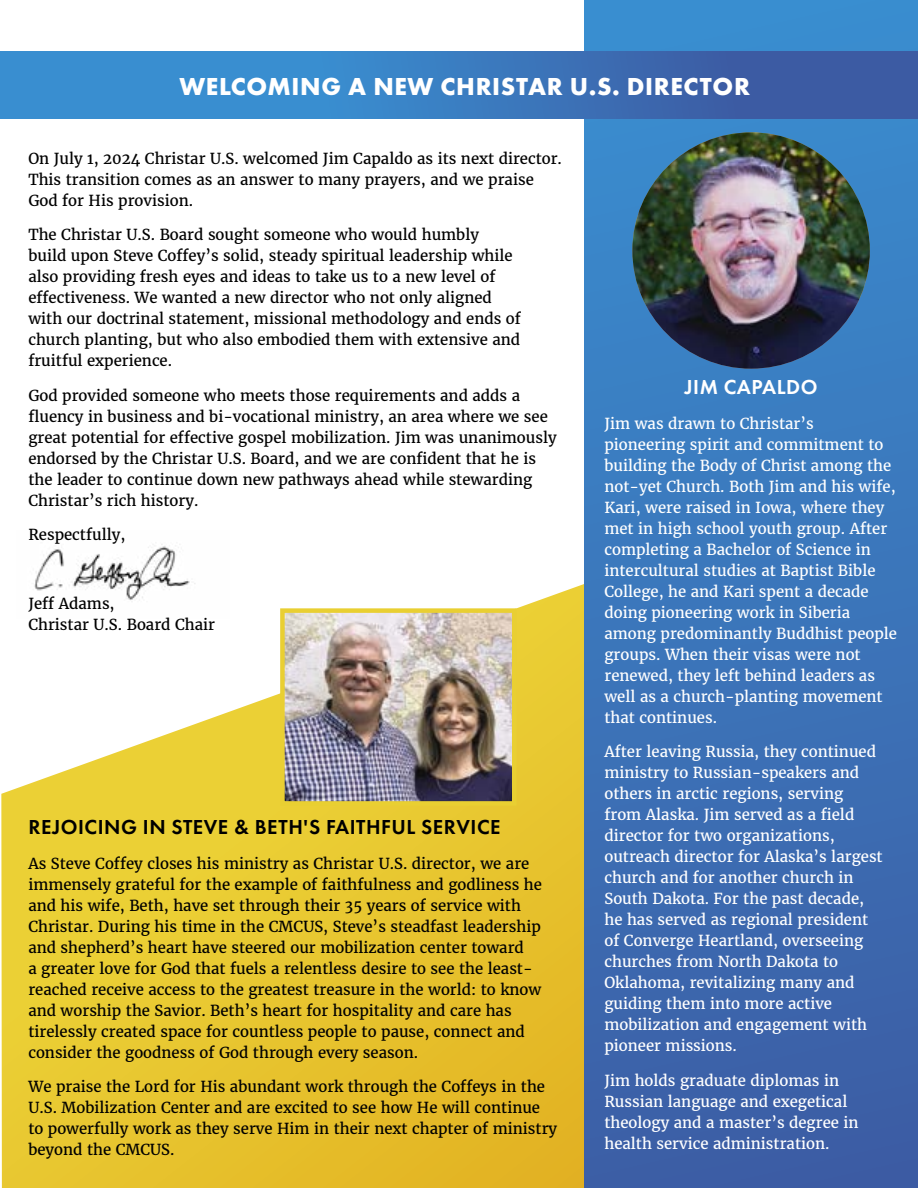
<style>
.page{position:relative;width:918px;height:1188px;background:#fff}
.page>*{position:absolute;margin:0;border:0;box-sizing:border-box;transform-origin:0 0}
.t1{font:700 25.5px "Futura PT";letter-spacing:.025em;color:#fff}
.t2{font:600 21px "Futura PT";letter-spacing:.025em;color:#000}
.t3{font:600 21px "Futura PT";letter-spacing:.025em;color:#fff}
.t4{font:15px/21px "Merriweather";color:#000}
.t5{font:15px/21px "Merriweather";color:#fff}
</style>
<div class="page">
<svg style="left:1px;top:584px;width:583px;height:604px;background:#ebce4d"></svg>
<div style="left:584px;top:0;width:334px;height:1188px;background:linear-gradient(to bottom,#398fd1,#3d5da5)"></div>
<img style="left:632px;top:132px;width:238px;height:237px">
<img style="left:278px;top:606px;width:241px;height:202px">
<img style="left:16px;top:544px;width:213px;height:75px">
<div style="left:0;top:51px;width:918px;height:67px;background:linear-gradient(to right,#389bdc,#3d569f)"></div>
<h1 class="t1" style="left:179px;top:70px;width:572px">WELCOMING A NEW CHRISTAR U.S. DIRECTOR</h1>
<p class="t4" style="left:28px;top:148px;width:535px">On July 1, 2024 Christar U.S. welcomed Jim Capaldo as its next director.<br>This transition comes as an answer to many prayers, and we praise<br>God for His provision.</p>
<p class="t4" style="left:28px;top:224px;width:494px">The Christar U.S. Board sought someone who would humbly<br>build upon Steve Coffey’s solid, steady spiritual leadership while also providing fresh eyes and ideas to take us to a new level of effectiveness. We wanted a new director who not only aligned with our doctrinal statement, missional methodology and ends of church planting, but who also embodied them with extensive and fruitful experience.</p>
<p class="t4" style="left:28px;top:385px;width:530px">God provided someone who meets those requirements and adds a fluency in business and bi-vocational ministry, an area where we see great potential for effective gospel mobilization. Jim was unanimously endorsed by the Christar U.S. Board, and we are confident that he is the leader to continue down new pathways ahead while stewarding Christar’s rich history.</p>
<p class="t4" style="left:28px;top:524px;width:99px">Respectfully,</p>
<p class="t4" style="left:28px;top:593px;width:188px">Jeff Adams,<br>Christar U.S. Board Chair</p>
<h2 class="t2" style="left:28px;top:814px;width:474px">REJOICING IN STEVE &amp; BETH'S FAITHFUL SERVICE</h2>
<p class="t4" style="left:28px;top:853px;width:515px">As Steve Coffey closes his ministry as Christar U.S. director, we are immensely grateful for the example of faithfulness and godliness he and his wife, Beth, have set through their 35 years of service with Christar. During his time in the CMCUS, Steve’s steadfast leadership and shepherd’s heart have steered our mobilization center toward<br>a greater love for God that fuels a relentless desire to see the least&shy;reached receive access to the greatest treasure in the world: to know and worship the Savior. Beth’s heart for hospitality and care has tirelessly created space for countless people to pause, connect and consider the goodness of God through every season.</p>
<p class="t4" style="left:28px;top:1076px;width:530px">We praise the Lord for His abundant work through the Coffeys in the U.S. Mobilization Center and are excited to see how He will continue to powerfully work as they serve Him in their next chapter of ministry beyond the CMCUS.</p>
<h2 class="t3" style="left:684px;top:374px;width:135px">JIM CAPALDO</h2>
<p class="t5" style="left:604px;top:412px;width:294px">Jim was drawn to Christar’s pioneering spirit and commitment to building the Body of Christ among the not-yet Church. Both Jim and his wife, Kari, were raised in Iowa, where they met in high school youth group. After completing a Bachelor of Science in intercultural studies at Baptist Bible College, he and Kari spent a decade doing pioneering work in Siberia among predominantly Buddhist people groups. When their visas were not renewed, they left behind leaders as well as a church-planting movement that continues.</p>
<p class="t5" style="left:604px;top:741px;width:280px">After leaving Russia, they continued ministry to Russian-speakers and others in arctic regions, serving from Alaska. Jim served as a field director for two organizations, outreach director for Alaska’s largest church and for another church in<br>South Dakota. For the past decade, he has served as regional president of Converge Heartland, overseeing churches from North Dakota to<br>Oklahoma, revitalizing many and guiding them into more active mobilization and engagement with pioneer missions.</p>
<p class="t5" style="left:604px;top:1069px;width:256px">Jim holds graduate diplomas in<br>Russian language and exegetical theology and a master’s degree in health service administration.</p>
</div>
